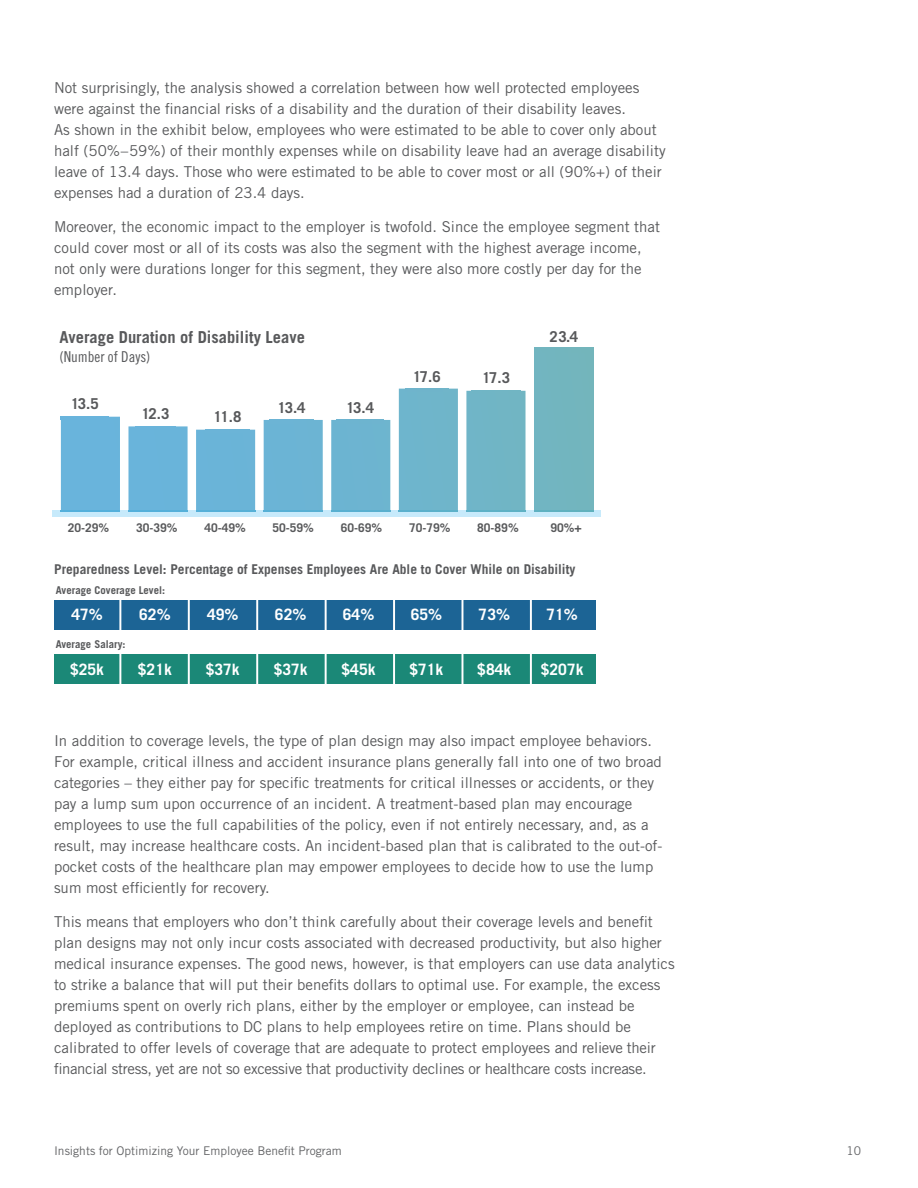
<style>
.page{position:relative;width:918px;height:1188px;background:#fff}
.page>*{position:absolute;margin:0;border:0;box-sizing:border-box;transform-origin:0 0}
.t1{font:16.5px "Calibri";color:#000}
.t2{font:700 16.5px "Trade Gothic";color:#58595b}
.t3{font:700 15.75px "Trade Gothic";color:#fff}
.Main_body_copy{font:15px/21px "Trade Gothic";color:#58595b}
.t4{font:700 15px "Trade Gothic";letter-spacing:-.08em;color:#58595b}
.t5{font:15px "Trade Gothic Cond Eighteen";color:#58595b}
.t6{font:700 13.5px "Trade Gothic";color:#58595b}
.t7{font:12px "Trade Gothic";color:#636466}
.t8{font:700 12px "Trade Gothic";color:#58595b}
.t9{font:700 10.8px "Trade Gothic";color:#58595b}
</style>
<div class="page">
<div style="left:55px;top:601px;width:541px;height:29px;background:#1c6495"></div>
<div style="left:55px;top:654px;width:541px;height:29px;background:#1b8877"></div>
<hr style="left:119px;top:594px;width:2px;height:90px;background:#fff">
<hr style="left:188px;top:594px;width:2px;height:90px;background:#fff">
<hr style="left:256px;top:594px;width:2px;height:90px;background:#fff">
<hr style="left:325px;top:594px;width:2px;height:90px;background:#fff">
<hr style="left:393px;top:594px;width:2px;height:90px;background:#fff">
<hr style="left:462px;top:594px;width:1px;height:90px;background:#fff">
<hr style="left:530px;top:594px;width:2px;height:90px;background:#fff">
<div style="left:52px;top:511px;width:549px;height:6px;background:#c7eafb"></div>
<div style="left:61px;top:417px;width:59px;height:94px;background:#69b4dc"></div>
<hr style="left:61px;top:417px;width:48px;height:2px;background:#69b4dc">
<hr style="left:61px;top:511px;width:59px;height:1px;background:#54b0db">
<div style="left:128px;top:426px;width:60px;height:85px;background:#69b4db"></div>
<hr style="left:135px;top:426px;width:41px;height:3px;background:#6ab4da">
<hr style="left:128px;top:511px;width:60px;height:1px;background:#54b0da">
<div style="left:196px;top:430px;width:59px;height:81px;background:#6ab4d8"></div>
<hr style="left:205px;top:430px;width:45px;height:2px;background:#6bb4d8">
<hr style="left:196px;top:511px;width:59px;height:1px;background:#56b0d8">
<div style="left:264px;top:420px;width:59px;height:91px;background:#6bb4d5"></div>
<hr style="left:270px;top:420px;width:43px;height:3px;background:#6cb4d5">
<hr style="left:264px;top:511px;width:59px;height:1px;background:#57b0d4">
<div style="left:331px;top:420px;width:59px;height:91px;background:#6db4d1"></div>
<hr style="left:337px;top:420px;width:47px;height:3px;background:#6db4cf">
<hr style="left:331px;top:511px;width:59px;height:1px;background:#59b0d0">
<div style="left:399px;top:389px;width:59px;height:122px;background:#6fb5cb"></div>
<hr style="left:405px;top:389px;width:43px;height:3px;background:#6fb4cb">
<hr style="left:399px;top:511px;width:59px;height:1px;background:#5bb0cb">
<div style="left:466px;top:391px;width:60px;height:120px;background:#70b5c5"></div>
<hr style="left:472px;top:391px;width:48px;height:2px;background:#71b5c4">
<hr style="left:466px;top:511px;width:60px;height:1px;background:#5db1c6">
<div style="left:534px;top:352px;width:59px;height:159px;background:#72b5bf"></div>
<hr style="left:534px;top:348px;width:59px;height:4px;background:#72b5be">
<hr style="left:534px;top:511px;width:59px;height:1px;background:#5fb1c0">
<p class="Main_body_copy" style="left:54px;top:77px;width:613px">Not surprisingly, the analysis showed a correlation between how well protected employees were against the financial risks of a disability and the duration of their disability leaves.<br>As shown in the exhibit below, employees who were estimated to be able to cover only about half (50%–59%) of their monthly expenses while on disability leave had an average disability leave of 13.4 days. Those who were estimated to be able to cover most or all (90%+) of their expenses had a duration of 23.4 days.</p>
<p class="Main_body_copy" style="left:54px;top:216px;width:608px">Moreover, the economic impact to the employer is twofold. Since the employee segment that could cover most or all of its costs was also the segment with the highest average income, not only were durations longer for this segment, they were also more costly per day for the employer.</p>
<p class="t1" style="left:51px;top:80px;width:65px">13.5 days</p>
<p class="t1" style="left:337px;top:80px;width:174px">20-29% expenses covered</p>
<p class="t1" style="left:51px;top:115px;width:65px">12.3 days</p>
<p class="t1" style="left:337px;top:115px;width:174px">30-39% expenses covered</p>
<p class="t1" style="left:51px;top:152px;width:65px">11.8 days</p>
<p class="t1" style="left:51px;top:188px;width:65px">13.4 days</p>
<p class="t1" style="left:51px;top:225px;width:65px">13.4 days</p>
<p class="t1" style="left:51px;top:260px;width:65px">17.6 days</p>
<p class="t1" style="left:337px;top:260px;width:174px">70-79% expenses covered</p>
<p class="t2" style="left:60px;top:327px;width:247px">Average Duration of Disability Leave</p>
<p class="t4" style="left:549px;top:328px;width:30px">23.4</p>
<p class="t5" style="left:60px;top:348px;width:92px">(Number of Days)</p>
<p class="t1" style="left:51px;top:333px;width:65px">23.4 days</p>
<p class="t4" style="left:71px;top:394px;width:29px">13.5</p>
<p class="t4" style="left:141px;top:405px;width:30px">12.3</p>
<p class="t4" style="left:213px;top:407px;width:29px">11.8</p>
<p class="t4" style="left:278px;top:399px;width:29px">13.4</p>
<p class="t4" style="left:346px;top:399px;width:29px">13.4</p>
<p class="t4" style="left:413px;top:367px;width:29px">17.6</p>
<p class="t4" style="left:482px;top:369px;width:30px">17.3</p>
<p class="t8" style="left:68px;top:520px;width:43px">20-29%</p>
<p class="t8" style="left:136px;top:520px;width:43px">30-39%</p>
<p class="t8" style="left:204px;top:520px;width:43px">40-49%</p>
<p class="t8" style="left:273px;top:520px;width:43px">50-59%</p>
<p class="t8" style="left:341px;top:520px;width:43px">60-69%</p>
<p class="t8" style="left:409px;top:520px;width:43px">70-79%</p>
<p class="t8" style="left:477px;top:520px;width:43px">80-89%</p>
<p class="t8" style="left:551px;top:520px;width:33px">90%+</p>
<p class="t6" style="left:54px;top:561px;width:523px">Preparedness Level: Percentage of Expenses Employees Are Able to Cover While on Disability</p>
<p class="t1" style="left:55px;top:574px;width:192px">62% Average Coverage Level</p>
<p class="t9" style="left:56px;top:583px;width:111px">Average Coverage Level:</p>
<p class="t3" style="left:71px;top:605px;width:33px">47%</p>
<p class="t3" style="left:139px;top:605px;width:33px">62%</p>
<p class="t3" style="left:207px;top:605px;width:33px">49%</p>
<p class="t3" style="left:275px;top:605px;width:33px">62%</p>
<p class="t3" style="left:343px;top:605px;width:33px">64%</p>
<p class="t3" style="left:411px;top:605px;width:33px">65%</p>
<p class="t3" style="left:479px;top:605px;width:33px">73%</p>
<p class="t3" style="left:547px;top:605px;width:33px">71%</p>
<p class="t9" style="left:56px;top:637px;width:71px">Average Salary:</p>
<p class="t3" style="left:70px;top:659px;width:36px">$25k</p>
<p class="t3" style="left:138px;top:659px;width:36px">$21k</p>
<p class="t3" style="left:206px;top:659px;width:36px">$37k</p>
<p class="t3" style="left:274px;top:659px;width:36px">$37k</p>
<p class="t3" style="left:342px;top:659px;width:36px">$45k</p>
<p class="t3" style="left:409px;top:659px;width:36px">$71k</p>
<p class="t3" style="left:477px;top:659px;width:36px">$84k</p>
<p class="t3" style="left:541px;top:659px;width:44px">$207k</p>
<p class="Main_body_copy" style="left:54px;top:730px;width:610px">In addition to coverage levels, the type of plan design may also impact employee behaviors.<br>For example, critical illness and accident insurance plans generally fall into one of two broad categories – they either pay for specific treatments for critical illnesses or accidents, or they pay a lump sum upon occurrence of an incident. A treatment-based plan may encourage employees to use the full capabilities of the policy, even if not entirely necessary, and, as a result, may increase healthcare costs. An incident-based plan that is calibrated to the out-of&shy;pocket costs of the healthcare plan may empower employees to decide how to use the lump sum most efficiently for recovery.</p>
<p class="Main_body_copy" style="left:54px;top:911px;width:622px">This means that employers who don’t think carefully about their coverage levels and benefit plan designs may not only incur costs associated with decreased productivity, but also higher medical insurance expenses. The good news, however, is that employers can use data analytics to strike a balance that will put their benefits dollars to optimal use. For example, the excess premiums spent on overly rich plans, either by the employer or employee, can instead be deployed as contributions to DC plans to help employees retire on time. Plans should be calibrated to offer levels of coverage that are adequate to protect employees and relieve their financial stress, yet are not so excessive that productivity declines or healthcare costs increase.</p>
<p class="t7" style="left:54px;top:1144px;width:289px">Insights for Optimizing Your Employee Benefit Program</p>
<p class="t7" style="left:846px;top:1144px;width:16px">10</p>
</div>
